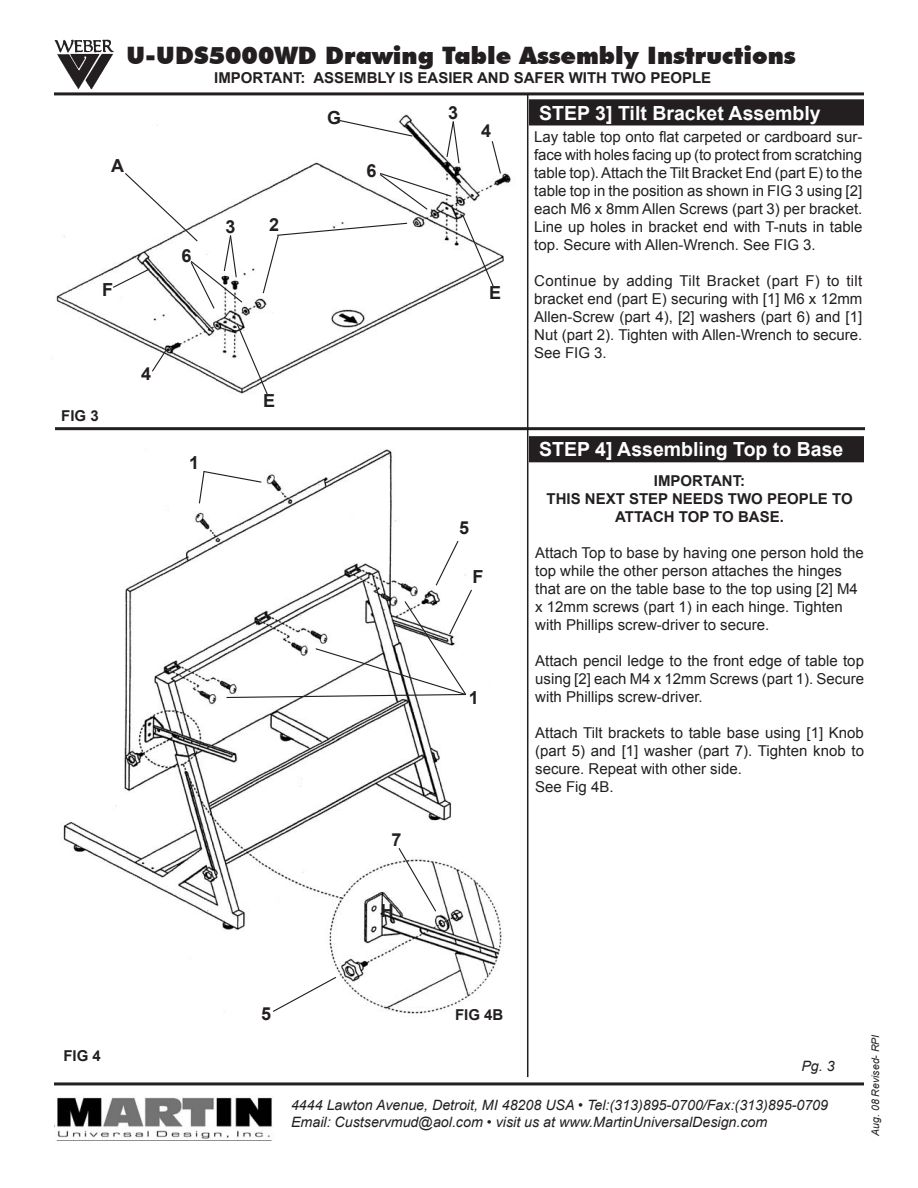
<style>
.page{position:relative;width:918px;height:1188px;background:#fff}
.page>*{position:absolute;margin:0;border:0;box-sizing:border-box;transform-origin:0 0}
.t1{font:900 24px "Futura BT";color:#231f20}
.t2{font:700 19.5px "Arial";color:#fff}
.t3{font:700 18px "Arial";color:#231f20}
.t4{font:15px/18px "Arial";color:#231f20;text-align:justify}
.t5{font:700 15px/18px "Arial";color:#231f20;text-align:center}
.t6{font:italic 14.25px/17.1px "Arial";color:#231f20}
.t7{font:italic 10.5px "Arial";color:#231f20}
</style>
<div class="page">
<img style="left:63px;top:449px;width:439px;height:565px">
<img style="left:56px;top:114px;width:455px;height:277px">
<svg style="left:462px;top:215px;width:33px;height:73px"></svg>
<svg style="left:272px;top:976px;width:65px;height:37px"></svg>
<svg style="left:338px;top:119px;width:76px;height:18px"></svg>
<div style="left:530px;top:100px;width:333px;height:25px;background:#231f20"></div>
<div style="left:529px;top:99px;width:335px;height:26px;border:2px solid #231f20"></div>
<hr style="left:54px;top:92px;width:810px;height:3px;background:#231f20">
<img style="left:54px;top:39px;width:60px;height:51px">
<hr style="left:527px;top:95px;width:1px;height:982px;background:#231f20">
<img style="left:57px;top:1097px;width:215px;height:42px">
<hr style="left:54px;top:1082px;width:810px;height:3px;background:#231f20">
<svg style="left:491px;top:140px;width:11px;height:35px"></svg>
<svg style="left:151px;top:348px;width:17px;height:25px"></svg>
<svg style="left:379px;top:172px;width:74px;height:39px"></svg>
<svg style="left:112px;top:172px;width:132px;height:138px"></svg>
<svg style="left:262px;top:222px;width:146px;height:73px"></svg>
<svg style="left:236px;top:323px;width:33px;height:72px"></svg>
<svg style="left:446px;top:120px;width:14px;height:44px"></svg>
<hr style="left:55px;top:427px;width:810px;height:3px;background:#231f20">
<div style="left:530px;top:437px;width:333px;height:25px;background:#231f20"></div>
<div style="left:529px;top:436px;width:335px;height:26px;border:2px solid #231f20"></div>
<svg style="left:198px;top:470px;width:65px;height:35px"></svg>
<svg style="left:225px;top:540px;width:248px;height:159px"></svg>
<svg style="left:397px;top:847px;width:40px;height:66px"></svg>
<h1 class="t1" style="left:127px;top:40px;width:670px">U-UDS5000WD Drawing Table Assembly Instructions</h1>
<p class="t5" style="left:214px;top:69px;width:498px">IMPORTANT: ASSEMBLY IS EASIER AND SAFER WITH TWO PEOPLE</p>
<p class="t3" style="left:111px;top:154px;width:14px">A</p>
<p class="t3" style="left:102px;top:277px;width:12px">F</p>
<p class="t5" style="left:61px;top:407px;width:39px">FIG 3</p>
<p class="t3" style="left:141px;top:362px;width:12px">4</p>
<p class="t3" style="left:182px;top:244px;width:12px">6</p>
<p class="t3" style="left:225px;top:215px;width:12px">3</p>
<p class="t3" style="left:269px;top:213px;width:12px">2</p>
<p class="t3" style="left:189px;top:451px;width:12px">1</p>
<p class="t3" style="left:263px;top:389px;width:14px">E</p>
<p class="t3" style="left:327px;top:106px;width:16px">G</p>
<p class="t3" style="left:366px;top:159px;width:12px">6</p>
<p class="t3" style="left:392px;top:827px;width:12px">7</p>
<p class="t3" style="left:381px;top:899px;width:14px">H</p>
<p class="t3" style="left:448px;top:101px;width:12px">3</p>
<p class="t3" style="left:481px;top:119px;width:12px">4</p>
<p class="t3" style="left:489px;top:280px;width:14px">E</p>
<p class="t3" style="left:459px;top:516px;width:12px">5</p>
<p class="t3" style="left:473px;top:565px;width:12px">F</p>
<p class="t3" style="left:469px;top:686px;width:12px">1</p>
<h2 class="t2" style="left:539px;top:100px;width:283px">STEP 3] Tilt Bracket Assembly</h2>
<p class="t4" style="left:534px;top:128px;width:330px">Lay table top onto flat carpeted or cardboard sur&shy;face with holes facing up (to protect from scratching table top). Attach the Tilt Bracket End (part E) to the table top in the position as shown in FIG 3 using [2] each M6 x 8mm Allen Screws (part 3) per bracket.<br>Line up holes in bracket end with T-nuts in table top. Secure with Allen-Wrench. See FIG 3.</p>
<p class="t4" style="left:534px;top:272px;width:330px">Continue by adding Tilt Bracket (part F) to tilt bracket end (part E) securing with [1] M6 x 12mm Allen-Screw (part 4), [2] washers (part 6) and [1] Nut (part 2). Tighten with Allen-Wrench to secure.<br>See FIG 3.</p>
<h2 class="t2" style="left:539px;top:437px;width:306px">STEP 4] Assembling Top to Base</h2>
<p class="t5" style="left:547px;top:473px;width:308px">IMPORTANT:<br>THIS NEXT STEP NEEDS TWO PEOPLE TO<br>ATTACH TOP TO BASE.</p>
<p class="t4" style="left:535px;top:544px;width:330px;text-align:left">Attach Top to base by having one person hold the top while the other person attaches the hinges that are on the table base to the top using [2] M4 x 12mm screws (part 1) in each hinge. Tighten with Phillips screw-driver to secure.</p>
<p class="t4" style="left:535px;top:652px;width:330px">Attach pencil ledge to the front edge of table top using [2] each M4 x 12mm Screws (part 1). Secure with Phillips screw-driver.</p>
<p class="t4" style="left:535px;top:724px;width:330px;text-align:left">Attach Tilt brackets to table base using [1] Knob (part 5) and [1] washer (part 7). Tighten knob to secure. Repeat with other side.<br>See Fig 4B.</p>
<p class="t5" style="left:63px;top:1047px;width:39px">FIG 4</p>
<p class="t3" style="left:261px;top:1002px;width:12px">5</p>
<p class="t5" style="left:455px;top:1007px;width:50px">FIG 4B</p>
<p class="t6" style="left:801px;top:1057px;width:35px">Pg. 3</p>
<p class="t6" style="left:291px;top:1097px;width:539px">4444 Lawton Avenue, Detroit, MI 48208 USA • Tel:(313)895-0700/Fax:(313)895-0709<br>Email: Custservmud@aol.com • visit us at www.MartinUniversalDesign.com</p>
<p class="t7" style="left:869px;top:1136px;width:103px;rotate:-90deg">Aug. 08 Revised- RPI</p>
</div>
